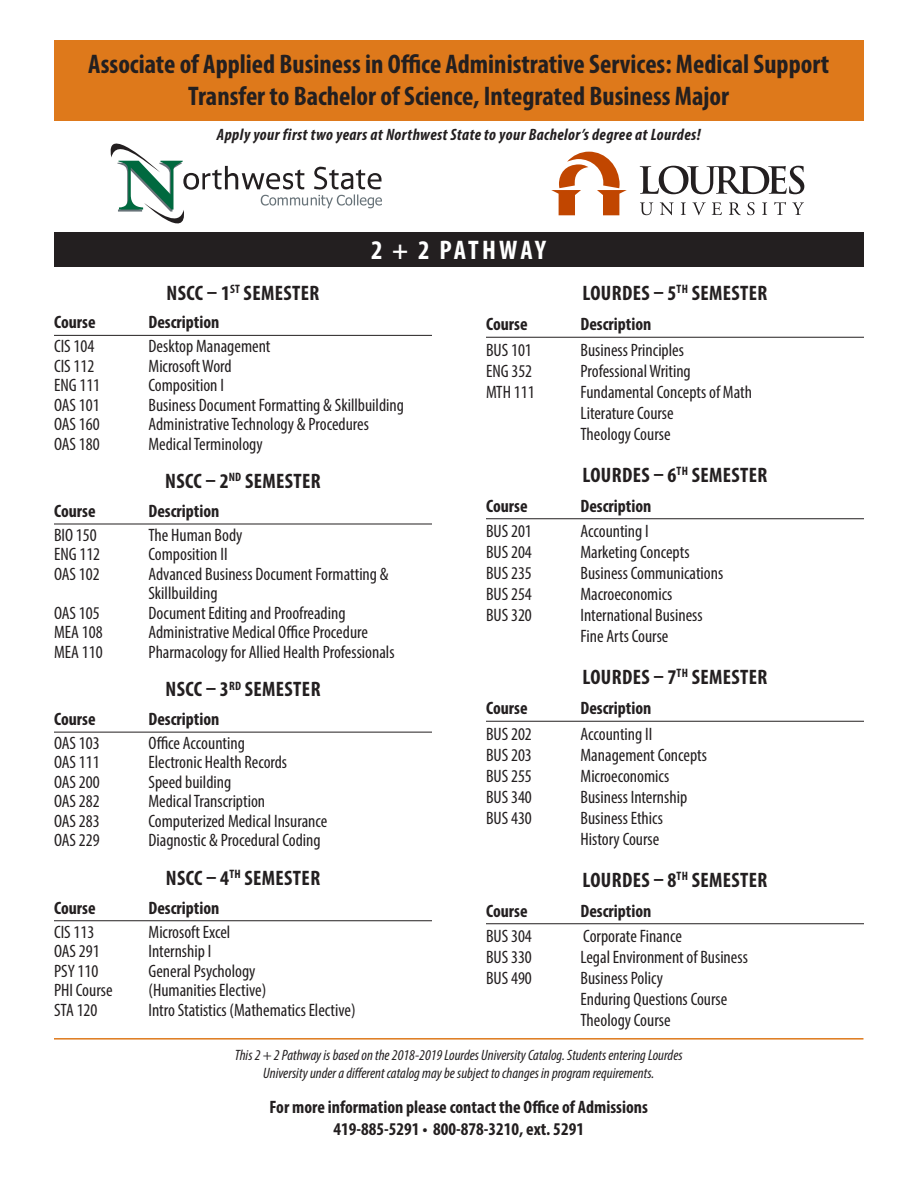
<style>
.page{position:relative;width:918px;height:1188px;background:#fff}
.page>*{position:absolute;margin:0;border:0;box-sizing:border-box;transform-origin:0 0}
.t1{font:700 condensed 27px "Myriad Pro";color:#231f20}
.t2{font:700 condensed 27px "Myriad Pro";letter-spacing:.1em;color:#fff}
.t3{font:700 condensed 21px "Myriad Pro";letter-spacing:.02em;color:#231f20}
.t4{font:condensed 18px/19.5px "Myriad Pro";color:#231f20}
.t5{font:700 condensed 18px "Myriad Pro";color:#231f20}
.t6{font:italic 700 condensed 16.5px "Myriad Pro";letter-spacing:.025em;color:#231f20}
.t7{font:italic condensed 15px "Myriad Pro";color:#231f20}
</style>
<div class="page">
<div style="left:54px;top:40px;width:810px;height:81px;background:#de791b"></div>
<svg style="left:640px;top:166px;width:164px;height:28px"></svg>
<svg style="left:640px;top:202px;width:13px;height:13px"></svg>
<svg style="left:660px;top:202px;width:14px;height:13px"></svg>
<svg style="left:681px;top:202px;width:5px;height:13px"></svg>
<svg style="left:692px;top:202px;width:14px;height:13px"></svg>
<svg style="left:712px;top:202px;width:10px;height:13px"></svg>
<svg style="left:729px;top:202px;width:12px;height:13px"></svg>
<svg style="left:747px;top:202px;width:8px;height:13px"></svg>
<svg style="left:762px;top:202px;width:5px;height:13px"></svg>
<svg style="left:774px;top:202px;width:12px;height:13px"></svg>
<svg style="left:792px;top:202px;width:12px;height:13px"></svg>
<svg style="left:551px;top:152px;width:76px;height:63px"></svg>
<hr style="left:54px;top:335px;width:378px;height:1px;background:#231f20">
<hr style="left:54px;top:524px;width:378px;height:1px;background:#231f20">
<hr style="left:54px;top:732px;width:378px;height:1px;background:#231f20">
<hr style="left:54px;top:920px;width:378px;height:1px;background:#231f20">
<hr style="left:486px;top:337px;width:378px;height:1px;background:#231f20">
<hr style="left:486px;top:518px;width:378px;height:1px;background:#231f20">
<hr style="left:486px;top:721px;width:378px;height:1px;background:#231f20">
<hr style="left:486px;top:923px;width:378px;height:1px;background:#231f20">
<svg style="left:110px;top:143px;width:272px;height:81px"></svg>
<div style="left:54px;top:232px;width:809px;height:35px;background:#231f20"></div>
<hr style="left:54px;top:1038px;width:809px;height:2px;background:#de791b">
<p class="t1" style="left:88px;top:47px;width:742px">Associate of Applied Business in Office Administrative Services: Medical Support</p>
<p class="t1" style="left:188px;top:79px;width:542px">Transfer to Bachelor of Science, Integrated Business Major</p>
<p class="t6" style="left:217px;top:124px;width:485px">Apply your first two years at Northwest State to your Bachelor’s degree at Lourdes!</p>
<p class="t3" style="left:167px;top:280px;width:154px">NSCC – 1<sup>ST</sup> SEMESTER</p>
<p class="t2" style="left:371px;top:233px;width:177px">2 + 2 PATHWAY</p>
<p class="t3" style="left:583px;top:280px;width:186px">LOURDES – 5<sup>TH</sup> SEMESTER</p>
<p class="t5" style="left:54px;top:311px;width:43px">Course</p>
<p class="t5" style="left:148px;top:311px;width:72px">Description</p>
<p class="t4" style="left:54px;top:336px;width:42px">CIS 104</p>
<p class="t4" style="left:148px;top:336px;width:123px">Desktop Management</p>
<p class="t4" style="left:54px;top:356px;width:42px">CIS 112</p>
<p class="t4" style="left:148px;top:356px;width:85px">Microsoft Word</p>
<p class="t4" style="left:54px;top:375px;width:48px">ENG 111</p>
<p class="t4" style="left:148px;top:375px;width:77px">Composition I</p>
<p class="t4" style="left:54px;top:395px;width:47px">OAS 101</p>
<p class="t4" style="left:148px;top:395px;width:257px">Business Document Formatting &amp; Skillbuilding</p>
<p class="t4" style="left:54px;top:414px;width:47px">OAS 160</p>
<p class="t4" style="left:148px;top:414px;width:222px">Administrative Technology &amp; Procedures</p>
<p class="t4" style="left:54px;top:434px;width:47px">OAS 180</p>
<p class="t4" style="left:148px;top:434px;width:116px">Medical Terminology</p>
<p class="t3" style="left:165px;top:468px;width:157px">NSCC – 2<sup>ND</sup> SEMESTER</p>
<p class="t5" style="left:54px;top:500px;width:43px">Course</p>
<p class="t5" style="left:148px;top:500px;width:72px">Description</p>
<p class="t4" style="left:54px;top:525px;width:44px">BIO 150</p>
<p class="t4" style="left:148px;top:525px;width:96px">The Human Body</p>
<p class="t4" style="left:54px;top:544px;width:48px">ENG 112</p>
<p class="t4" style="left:148px;top:544px;width:81px">Composition II</p>
<p class="t4" style="left:54px;top:564px;width:47px">OAS 102</p>
<p class="t4" style="left:148px;top:564px;width:242px">Advanced Business Document Formatting &amp;<br>Skillbuilding</p>
<p class="t4" style="left:54px;top:603px;width:47px">OAS 105</p>
<p class="t4" style="left:148px;top:603px;width:199px">Document Editing and Proofreading</p>
<p class="t4" style="left:54px;top:622px;width:50px">MEA 108</p>
<p class="t4" style="left:148px;top:622px;width:221px">Administrative Medical Office Procedure</p>
<p class="t4" style="left:54px;top:642px;width:50px">MEA 110</p>
<p class="t4" style="left:148px;top:642px;width:248px">Pharmacology for Allied Health Professionals</p>
<p class="t3" style="left:165px;top:676px;width:157px">NSCC – 3<sup>RD</sup> SEMESTER</p>
<p class="t5" style="left:54px;top:708px;width:43px">Course</p>
<p class="t5" style="left:148px;top:708px;width:72px">Description</p>
<p class="t4" style="left:54px;top:733px;width:47px">OAS 103</p>
<p class="t4" style="left:148px;top:733px;width:98px">Office Accounting</p>
<p class="t4" style="left:54px;top:753px;width:47px">OAS 111</p>
<p class="t4" style="left:148px;top:753px;width:140px">Electronic Health Records</p>
<p class="t4" style="left:54px;top:772px;width:47px">OAS 200</p>
<p class="t4" style="left:148px;top:772px;width:84px">Speed building</p>
<p class="t4" style="left:54px;top:792px;width:47px">OAS 282</p>
<p class="t4" style="left:148px;top:792px;width:118px">Medical Transcription</p>
<p class="t4" style="left:54px;top:811px;width:47px">OAS 283</p>
<p class="t4" style="left:148px;top:811px;width:180px">Computerized Medical Insurance</p>
<p class="t4" style="left:54px;top:831px;width:47px">OAS 229</p>
<p class="t4" style="left:148px;top:831px;width:174px">Diagnostic &amp; Procedural Coding</p>
<p class="t3" style="left:166px;top:865px;width:156px">NSCC – 4<sup>TH</sup> SEMESTER</p>
<p class="t5" style="left:54px;top:896px;width:43px">Course</p>
<p class="t5" style="left:148px;top:896px;width:72px">Description</p>
<p class="t4" style="left:54px;top:922px;width:42px">CIS 113</p>
<p class="t4" style="left:148px;top:922px;width:83px">Microsoft Excel</p>
<p class="t4" style="left:54px;top:941px;width:47px">OAS 291</p>
<p class="t4" style="left:148px;top:941px;width:64px">Internship I</p>
<p class="t4" style="left:54px;top:961px;width:46px">PSY 110</p>
<p class="t4" style="left:148px;top:961px;width:108px">General Psychology</p>
<p class="t4" style="left:54px;top:980px;width:60px">PHI Course</p>
<p class="t4" style="left:148px;top:980px;width:119px">(Humanities Elective)</p>
<p class="t4" style="left:54px;top:1000px;width:45px">STA 120</p>
<p class="t4" style="left:148px;top:1000px;width:209px">Intro Statistics (Mathematics Elective)</p>
<p class="t5" style="left:486px;top:313px;width:43px">Course</p>
<p class="t5" style="left:580px;top:313px;width:72px">Description</p>
<p class="t4" style="left:486px;top:340px;width:47px">BUS 101</p>
<p class="t4" style="left:580px;top:340px;width:105px">Business Principles</p>
<p class="t4" style="left:486px;top:361px;width:48px">ENG 352</p>
<p class="t4" style="left:580px;top:361px;width:112px">Professional Writing</p>
<p class="t4" style="left:486px;top:382px;width:50px">MTH 111</p>
<p class="t4" style="left:580px;top:381px;width:173px;line-height:21px">Fundamental Concepts of Math<br>Literature Course</p>
<p class="t4" style="left:580px;top:424px;width:92px">Theology Course</p>
<p class="t3" style="left:583px;top:462px;width:186px">LOURDES – 6<sup>TH</sup> SEMESTER</p>
<p class="t5" style="left:486px;top:494px;width:43px">Course</p>
<p class="t5" style="left:580px;top:494px;width:72px">Description</p>
<p class="t4" style="left:486px;top:521px;width:47px">BUS 201</p>
<p class="t4" style="left:580px;top:521px;width:70px">Accounting I</p>
<p class="t4" style="left:486px;top:542px;width:47px">BUS 204</p>
<p class="t4" style="left:580px;top:542px;width:111px">Marketing Concepts</p>
<p class="t4" style="left:486px;top:563px;width:47px">BUS 235</p>
<p class="t4" style="left:580px;top:563px;width:144px">Business Communications</p>
<p class="t4" style="left:486px;top:584px;width:47px">BUS 254</p>
<p class="t4" style="left:580px;top:584px;width:93px">Macroeconomics</p>
<p class="t4" style="left:486px;top:605px;width:47px">BUS 320</p>
<p class="t4" style="left:580px;top:605px;width:124px">International Business</p>
<p class="t4" style="left:580px;top:626px;width:89px">Fine Arts Course</p>
<p class="t3" style="left:583px;top:664px;width:186px">LOURDES – 7<sup>TH</sup> SEMESTER</p>
<p class="t5" style="left:486px;top:697px;width:43px">Course</p>
<p class="t5" style="left:580px;top:697px;width:72px">Description</p>
<p class="t4" style="left:486px;top:724px;width:47px">BUS 202</p>
<p class="t4" style="left:580px;top:724px;width:73px">Accounting II</p>
<p class="t4" style="left:486px;top:745px;width:47px">BUS 203</p>
<p class="t4" style="left:580px;top:745px;width:128px">Management Concepts</p>
<p class="t4" style="left:486px;top:766px;width:47px">BUS 255</p>
<p class="t4" style="left:580px;top:766px;width:90px">Microeconomics</p>
<p class="t4" style="left:486px;top:787px;width:47px">BUS 340</p>
<p class="t4" style="left:580px;top:787px;width:108px">Business Internship</p>
<p class="t4" style="left:486px;top:808px;width:47px">BUS 430</p>
<p class="t4" style="left:580px;top:808px;width:84px">Business Ethics</p>
<p class="t4" style="left:580px;top:829px;width:80px">History Course</p>
<p class="t3" style="left:583px;top:867px;width:186px">LOURDES – 8<sup>TH</sup> SEMESTER</p>
<p class="t5" style="left:486px;top:899px;width:43px">Course</p>
<p class="t5" style="left:580px;top:899px;width:72px">Description</p>
<p class="t4" style="left:486px;top:926px;width:47px">BUS 304</p>
<p class="t4" style="left:583px;top:926px;width:100px">Corporate Finance</p>
<p class="t4" style="left:486px;top:947px;width:47px">BUS 330</p>
<p class="t4" style="left:580px;top:947px;width:169px">Legal Environment of Business</p>
<p class="t4" style="left:486px;top:968px;width:47px">BUS 490</p>
<p class="t4" style="left:580px;top:968px;width:84px">Business Policy</p>
<p class="t4" style="left:580px;top:989px;width:148px">Enduring Questions Course</p>
<p class="t4" style="left:580px;top:1010px;width:92px">Theology Course</p>
<p class="t7" style="left:235px;top:1046px;width:449px">This 2 + 2 Pathway is based on the 2018-2019 Lourdes University Catalog. Students entering Lourdes</p>
<p class="t7" style="left:263px;top:1064px;width:393px">University under a different catalog may be subject to changes in program requirements.</p>
<p class="t5" style="left:270px;top:1096px;width:380px">For more information please contact the Office of Admissions</p>
<p class="t5" style="left:333px;top:1117px;width:252px">419-885-5291 • 800-878-3210, ext. 5291</p>
</div>
